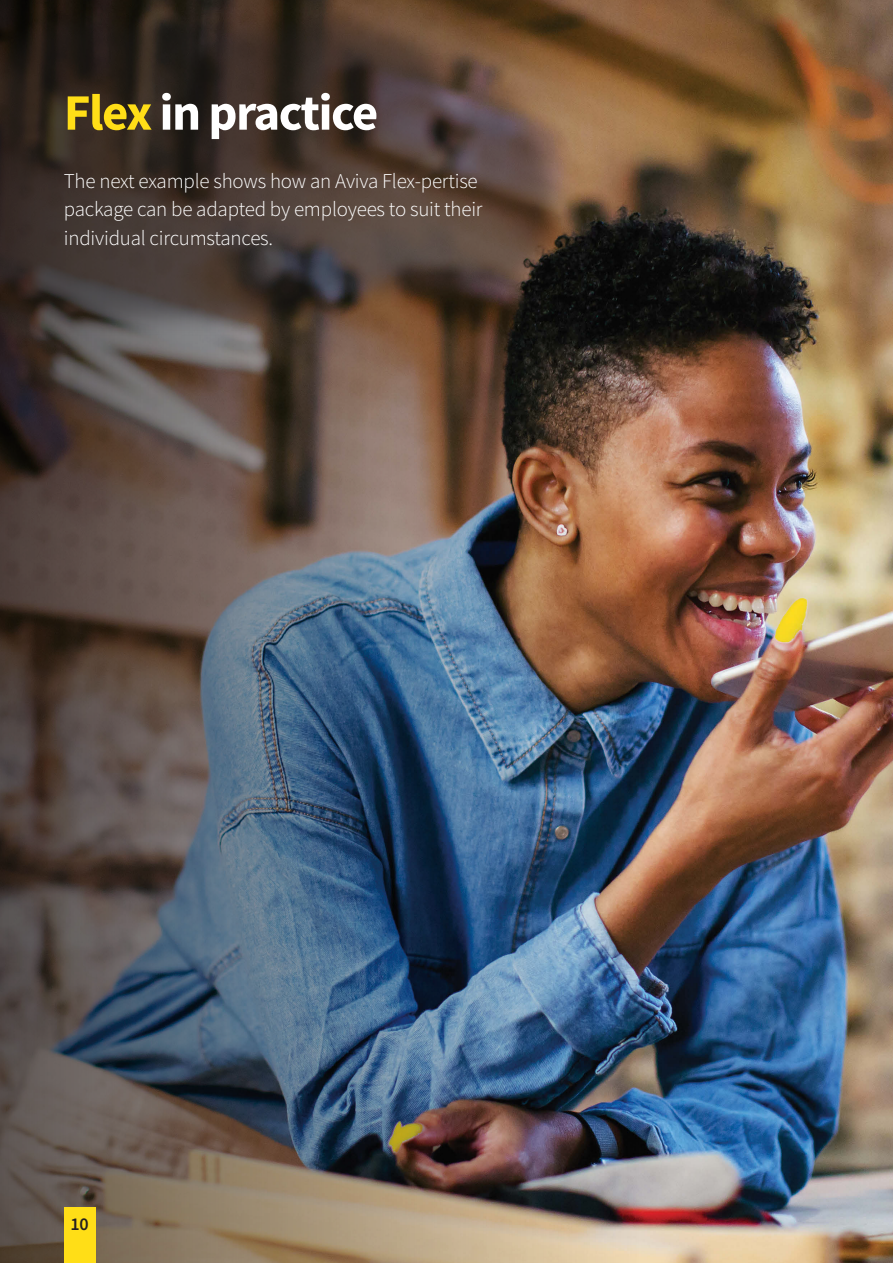
<style>
.page{position:relative;width:893px;height:1263px;background:#fff}
.page>*{position:absolute;margin:0;border:0;box-sizing:border-box;transform-origin:0 0}
.t1{font:700 51px "Source Sans Pro";letter-spacing:-.03em;color:#fff}
.t2{font:300 21px/28.5px "Source Sans Pro";letter-spacing:-.01em;color:#fff}
.t3{font:600 18px "Source Sans Pro";color:#231f20}
.s1{color:#ffde17}
</style>
<div class="page">
<img style="left:802px;top:0;width:91px;height:1263px">
<img style="left:0;top:0;width:802px;height:1263px">
<div style="left:0;top:2px;width:573px;height:335px;background:#231f20;opacity:.43"></div>
<img style="left:892px;top:1px;width:1px;height:535px">
<div style="left:64px;top:1207px;width:31px;height:56px;background:#ffde17"></div>
<h1 class="t1" style="left:64px;top:78px;width:316px"><span class="s1">Flex</span> in practice</h1>
<p class="t2" style="left:64px;top:167px;width:420px">The next example shows how an Aviva Flex‑pertise package can be adapted by employees to suit their individual circumstances.</p>
<p class="t3" style="left:70px;top:1212px;width:20px">10</p>
</div>
